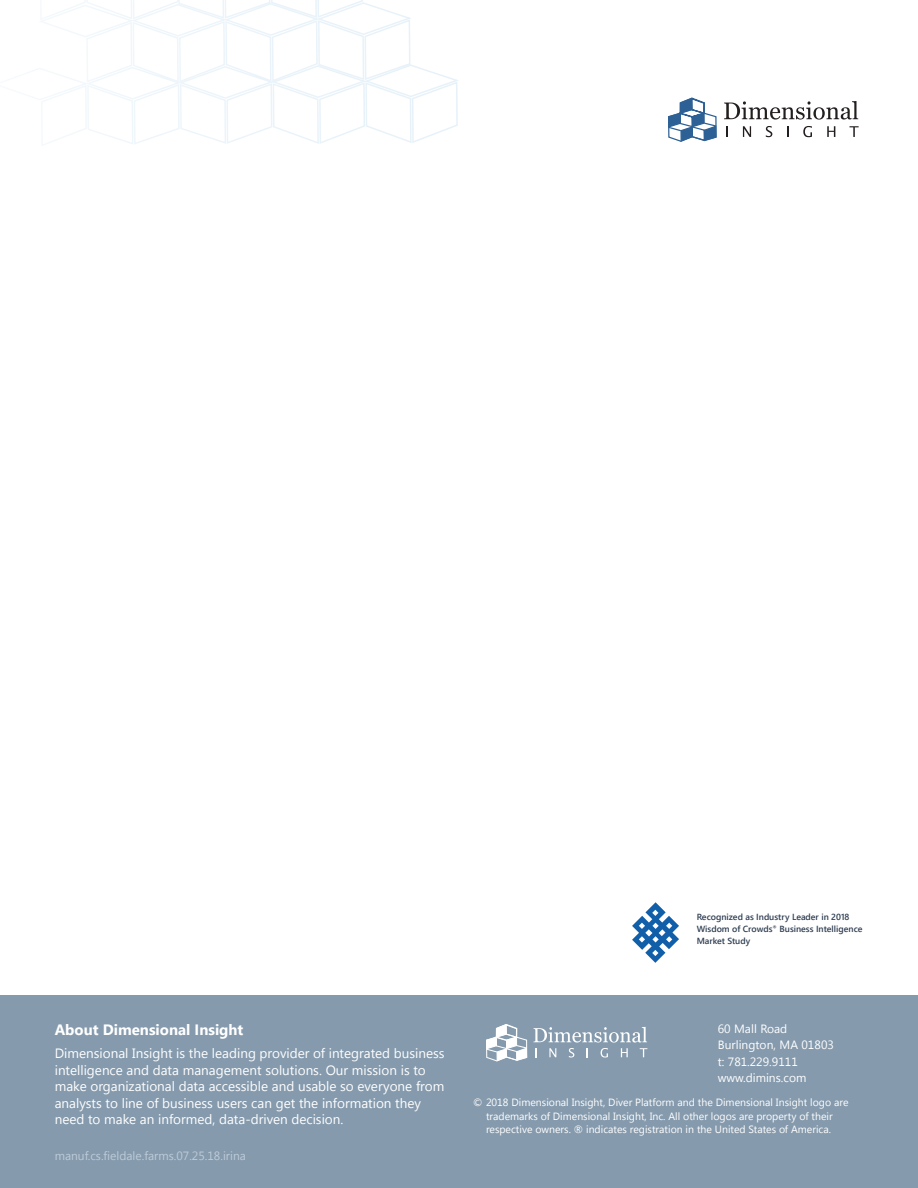
<style>
.page{position:relative;width:918px;height:1188px;background:#fff}
.page>*{position:absolute;margin:0;border:0;box-sizing:border-box;transform-origin:0 0}
.t1{font:700 15px "Segoe UI";color:#fff}
.t2{font:13.5px/16.5px "Segoe UI";color:#fff}
.t3{font:12px/16.5px "Segoe UI";letter-spacing:.005em;color:#fff}
.t4{font:12px "Segoe UI";color:#bdcbd9}
.t5{font:10.5px/13.5px "Segoe UI";color:#fff;text-align:center}
.t6{font:600 8.85px/12.1px "Segoe UI";color:#2e3d51}
</style>
<div class="page">
<svg style="left:632px;top:902px;width:47px;height:61px"></svg>
<div style="left:0;top:995px;width:918px;height:193px;background:#859aad"></div>
<svg style="left:486px;top:1024px;width:41px;height:37px"></svg>
<svg style="left:533px;top:1027px;width:114px;height:31px"></svg>
<svg style="left:668px;top:98px;width:49px;height:44px"></svg>
<svg style="left:724px;top:101px;width:134px;height:19px"></svg>
<svg style="left:726px;top:126px;width:2px;height:11px"></svg>
<svg style="left:743px;top:126px;width:8px;height:11px"></svg>
<svg style="left:766px;top:126px;width:6px;height:11px"></svg>
<svg style="left:787px;top:126px;width:2px;height:11px"></svg>
<svg style="left:803px;top:126px;width:9px;height:11px"></svg>
<svg style="left:827px;top:126px;width:8px;height:11px"></svg>
<svg style="left:850px;top:126px;width:9px;height:11px"></svg>
<svg style="left:39px;top:0;width:419px;height:146px"></svg>
<p class="t6" style="left:697px;top:910px;width:167px">Recognized as Industry Leader in 2018<br>Wisdom of Crowds<sup>®</sup> Business Intelligence<br>Market Study</p>
<p class="t1" style="left:55px;top:1017px;width:190px">About Dimensional Insight</p>
<p class="t2" style="left:55px;top:1044px;width:391px">Dimensional Insight is the leading provider of integrated business intelligence and data management solutions. Our mission is to make organizational data accessible and usable so everyone from analysts to line of business users can get the information they need to make an informed, data-driven decision.</p>
<p class="t4" style="left:55px;top:1147px;width:193px">manuf.cs.fieldale.farms.07.25.18.irina</p>
<p class="t3" style="left:718px;top:1020px;width:118px">60 Mall Road<br>Burlington, MA 01803 t: 781.229.9111 www.dimins.com</p>
<p class="t5" style="left:473px;top:1095px;width:377px">© 2018 Dimensional Insight, Diver Platform and the Dimensional Insight logo are trademarks of Dimensional Insight, Inc. All other logos are property of their respective owners. ® indicates registration in the United States of America.</p>
</div>
